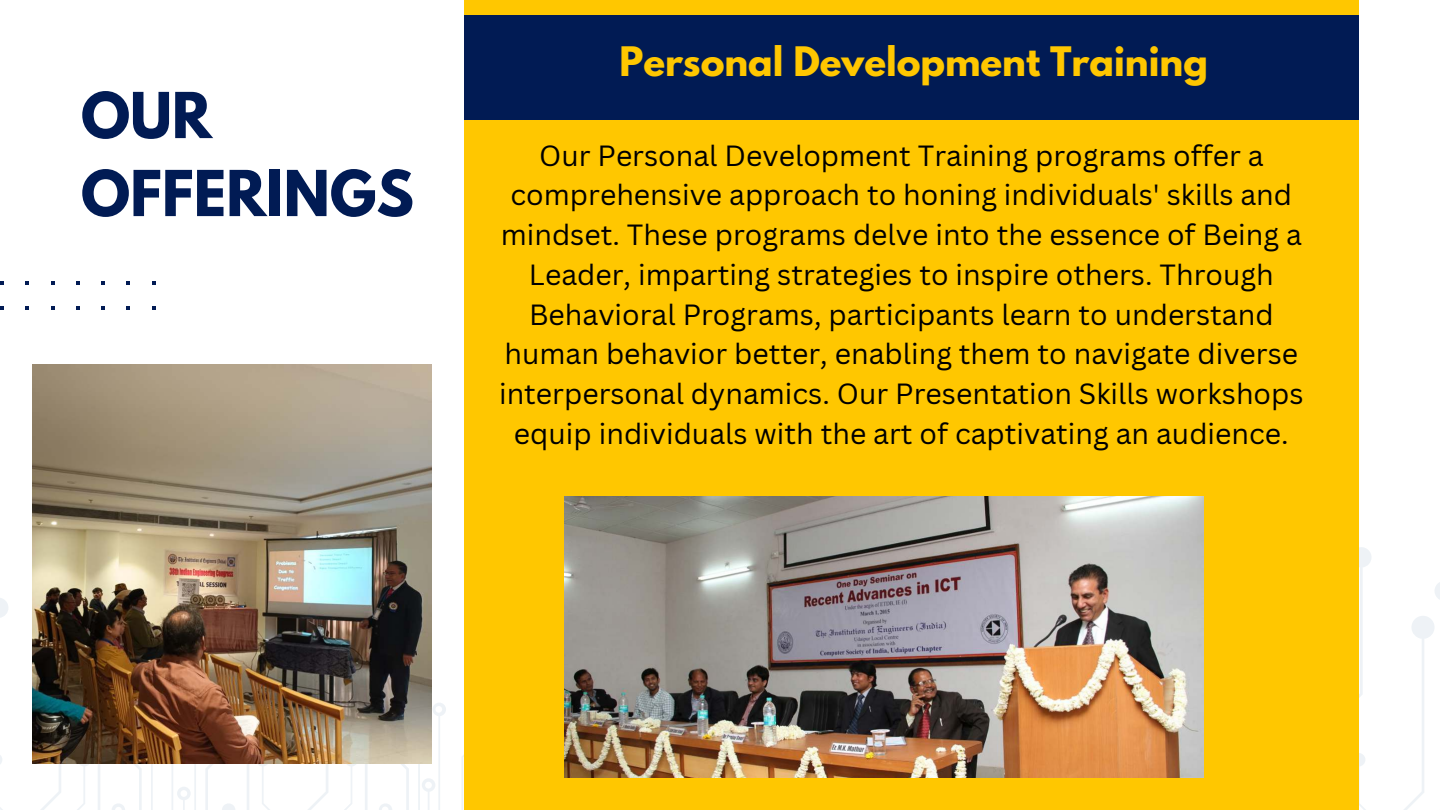
<style>
.page{position:relative;width:1440px;height:810px;background:#fff}
.page>*{position:absolute;margin:0;border:0;box-sizing:border-box;transform-origin:0 0}
.t1{font:700 56px/78px "League Spartan";color:#011b54}
.t2{font:700 36px "League Spartan";color:#ffc700}
.t3{font:28.4px/39.8px "Canva Sans";color:#000;text-align:center}
</style>
<div class="page">
<svg style="left:0;top:598px;width:8px;height:212px"></svg>
<svg style="left:41px;top:764px;width:229px;height:46px"></svg>
<svg style="left:308px;top:463px;width:157px;height:347px"></svg>
<div style="left:435px;top:706px;width:7px;height:7px;background:#fff;border-radius:50%"></div>
<svg style="left:1359px;top:547px;width:12px;height:263px"></svg>
<svg style="left:1404px;top:582px;width:36px;height:228px"></svg>
<div style="left:884px;top:0;width:475px;height:810px;background:#ffc700"></div>
<div style="left:465px;top:0;width:449px;height:810px;background:#ffc700"></div>
<div style="left:464px;top:15px;width:895px;height:105px;background:#011b54"></div>
<svg style="left:0;top:281px;width:4px;height:4px"></svg>
<svg style="left:0;top:306px;width:4px;height:4px"></svg>
<svg style="left:25px;top:281px;width:4px;height:4px"></svg>
<svg style="left:25px;top:306px;width:4px;height:4px"></svg>
<svg style="left:51px;top:281px;width:4px;height:4px"></svg>
<svg style="left:51px;top:306px;width:4px;height:4px"></svg>
<svg style="left:76px;top:281px;width:4px;height:4px"></svg>
<svg style="left:76px;top:306px;width:4px;height:4px"></svg>
<svg style="left:101px;top:281px;width:4px;height:4px"></svg>
<svg style="left:101px;top:306px;width:4px;height:4px"></svg>
<svg style="left:127px;top:281px;width:3px;height:4px"></svg>
<svg style="left:127px;top:306px;width:3px;height:4px"></svg>
<svg style="left:152px;top:281px;width:4px;height:4px"></svg>
<svg style="left:152px;top:306px;width:4px;height:4px"></svg>
<img style="left:33px;top:365px;width:399px;height:399px">
<img style="left:565px;top:496px;width:639px;height:282px">
<h1 class="t1" style="left:81px;top:76px;width:334px">OUR<br>OFFERINGS</h1>
<p class="t2" style="left:619px;top:34px;width:590px">Personal Development Training</p>
<p class="t3" style="left:499px;top:136px;width:806px">Our Personal Development Training programs offer a comprehensive approach to honing individuals' skills and mindset. These programs delve into the essence of Being a Leader, imparting strategies to inspire others. Through Behavioral Programs, participants learn to understand human behavior better, enabling them to navigate diverse interpersonal dynamics. Our Presentation Skills workshops equip individuals with the art of captivating an audience.</p>
</div>
